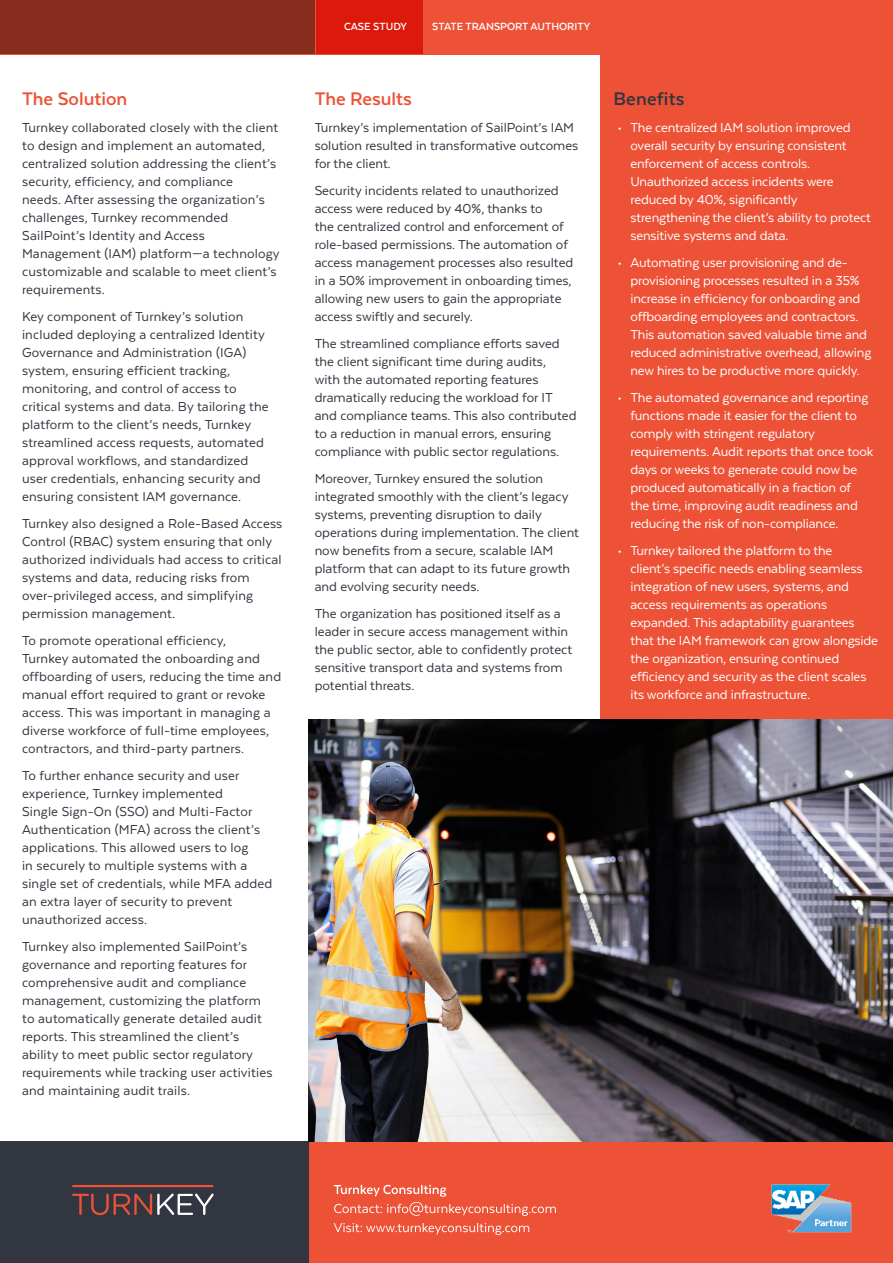
<style>
.page{position:relative;width:893px;height:1263px;background:#fff}
.page>*{position:absolute;margin:0;border:0;box-sizing:border-box;transform-origin:0 0}
.t1{font:700 21px "Texta";color:#ed5136}
.t2{font:700 21px "Texta";letter-spacing:.01em;color:#323640}
.t3{font:15px/18px "Texta";letter-spacing:.01em;color:#323640}
.t4{font:15px/18px "Texta";letter-spacing:-.01em;color:#fff}
.t5{font:700 12px "Texta";color:#fff}
</style>
<div class="page">
<div style="left:0;top:1141px;width:893px;height:122px;background:#ed5136"></div>
<div style="left:0;top:1141px;width:308px;height:122px;background:#323640"></div>
<div style="left:0;top:0;width:893px;height:54px;background:#ed5136"></div>
<div style="left:317px;top:0;width:106px;height:54px;background:#dc190b"></div>
<div style="left:0;top:0;width:315px;height:54px;background:#862d1e"></div>
<hr style="left:72px;top:1185px;width:142px;height:2px;background:#ed5136">
<svg style="left:72px;top:1193px;width:142px;height:22px"></svg>
<svg style="left:334px;top:1223px;width:195px;height:12px"></svg>
<svg style="left:334px;top:1185px;width:222px;height:31px"></svg>
<div style="left:601px;top:54px;width:292px;height:694px;background:#ed5136"></div>
<img style="left:771px;top:1184px;width:80px;height:48px">
<img style="left:308px;top:719px;width:585px;height:422px">
<p class="t1" style="left:22px;top:88px;width:107px">The Solution</p>
<p class="t3" style="left:22px;top:118px;width:259px">Turnkey collaborated closely with the client to design and implement an automated, centralized solution addressing the client’s security, efficiency, and compliance<br>needs. After assessing the organization’s challenges, Turnkey recommended SailPoint’s Identity and Access Management (IAM) platform—a technology customizable and scalable to meet client’s requirements.</p>
<p class="t3" style="left:22px;top:307px;width:248px">Key component of Turnkey’s solution included deploying a centralized Identity Governance and Administration (IGA) system, ensuring efficient tracking, monitoring, and control of access to critical systems and data. By tailoring the platform to the client’s needs, Turnkey streamlined access requests, automated approval workflows, and standardized user credentials, enhancing security and ensuring consistent IAM governance.</p>
<p class="t3" style="left:22px;top:514px;width:262px">Turnkey also designed a Role-Based Access Control (RBAC) system ensuring that only authorized individuals had access to critical systems and data, reducing risks from over-privileged access, and simplifying permission management.</p>
<p class="t3" style="left:22px;top:631px;width:261px">To promote operational efficiency,<br>Turnkey automated the onboarding and offboarding of users, reducing the time and manual effort required to grant or revoke access. This was important in managing a diverse workforce of full-time employees, contractors, and third-party partners.</p>
<p class="t3" style="left:22px;top:766px;width:252px">To further enhance security and user experience, Turnkey implemented<br>Single Sign-On (SSO) and Multi-Factor Authentication (MFA) across the client’s applications. This allowed users to log<br>in securely to multiple systems with a single set of credentials, while MFA added an extra layer of security to prevent unauthorized access.</p>
<p class="t3" style="left:22px;top:937px;width:252px">Turnkey also implemented SailPoint’s governance and reporting features for comprehensive audit and compliance management, customizing the platform to automatically generate detailed audit reports. This streamlined the client’s ability to meet public sector regulatory requirements while tracking user activities and maintaining audit trails.</p>
<p class="t5" style="left:344px;top:21px;width:64px">CASE STUDY</p>
<p class="t5" style="left:432px;top:21px;width:159px">STATE TRANSPORT AUTHORITY</p>
<p class="t1" style="left:315px;top:88px;width:99px">The Results</p>
<p class="t3" style="left:315px;top:118px;width:265px">Turnkey’s implementation of SailPoint’s IAM solution resulted in transformative outcomes for the client.</p>
<p class="t3" style="left:315px;top:181px;width:260px">Security incidents related to unauthorized access were reduced by 40%, thanks to<br>the centralized control and enforcement of role-based permissions. The automation of access management processes also resulted in a 50% improvement in onboarding times, allowing new users to gain the appropriate access swiftly and securely.</p>
<p class="t3" style="left:315px;top:334px;width:263px">The streamlined compliance efforts saved the client significant time during audits,<br>with the automated reporting features dramatically reducing the workload for IT and compliance teams. This also contributed to a reduction in manual errors, ensuring compliance with public sector regulations.</p>
<p class="t3" style="left:315px;top:469px;width:266px">Moreover, Turnkey ensured the solution integrated smoothly with the client’s legacy systems, preventing disruption to daily operations during implementation. The client now benefits from a secure, scalable IAM platform that can adapt to its future growth and evolving security needs.</p>
<p class="t3" style="left:315px;top:604px;width:259px">The organization has positioned itself as a leader in secure access management within the public sector, able to confidently protect sensitive transport data and systems from potential threats.</p>
<p class="t2" style="left:613px;top:88px;width:73px">Benefits</p>
<p class="t4" style="left:630px;top:118px;width:242px;text-indent:-13px">• The centralized IAM solution improved overall security by ensuring consistent enforcement of access controls.<br>Unauthorized access incidents were reduced by 40%, significantly strengthening the client’s ability to protect sensitive systems and data.</p>
<p class="t4" style="left:630px;top:253px;width:242px;text-indent:-13px">• Automating user provisioning and de&shy;provisioning processes resulted in a 35% increase in efficiency for onboarding and offboarding employees and contractors.<br>This automation saved valuable time and reduced administrative overhead, allowing new hires to be productive more quickly.</p>
<p class="t4" style="left:630px;top:388px;width:244px;text-indent:-13px">• The automated governance and reporting functions made it easier for the client to comply with stringent regulatory requirements. Audit reports that once took days or weeks to generate could now be produced automatically in a fraction of the time, improving audit readiness and reducing the risk of non-compliance.</p>
<p class="t4" style="left:630px;top:541px;width:249px;text-indent:-13px">• Turnkey tailored the platform to the<br>client’s specific needs enabling seamless integration of new users, systems, and access requirements as operations expanded. This adaptability guarantees that the IAM framework can grow alongside the organization, ensuring continued efficiency and security as the client scales its workforce and infrastructure.</p>
</div>
